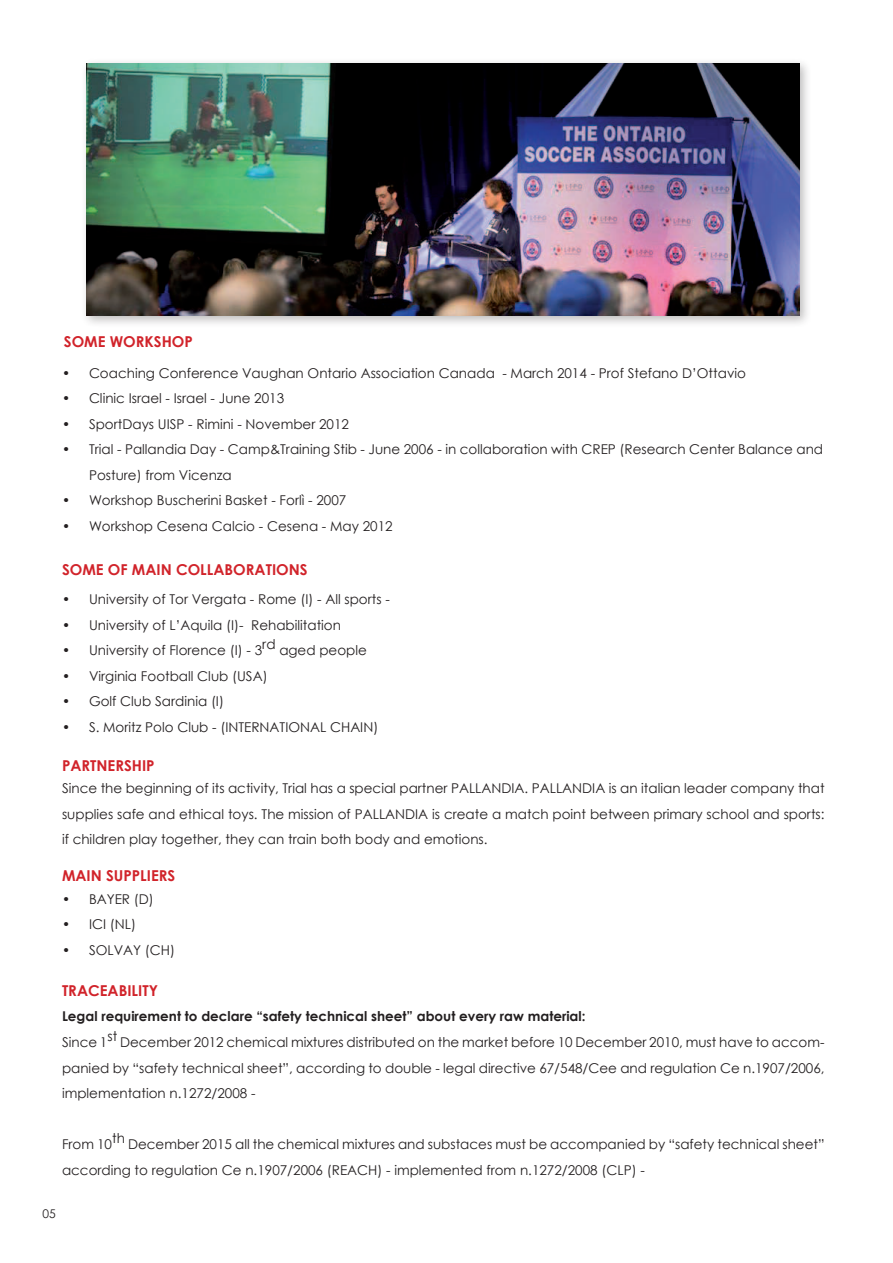
<style>
.page{position:relative;width:893px;height:1263px;background:#fff}
.page>*{position:absolute;margin:0;border:0;box-sizing:border-box;transform-origin:0 0}
.t1{font:700 15px "Century Gothic";color:#d1232a}
.t2{font:13.5px/25.5px "Century Gothic";color:#231f20}
.t3{font:700 13.5px "Century Gothic";color:#231f20}
.t4{font:12px "Century Gothic";color:#231f20}
</style>
<div class="page">
<div style="left:80px;top:57px;width:731px;height:271px;background:#231f20;opacity:.3"></div>
<img style="left:87px;top:64px;width:712px;height:252px">
<p class="t1" style="left:64px;top:330px;width:130px">SOME WORKSHOP</p>
<p class="t2" style="left:62px;top:360px;width:685px">• Coaching Conference Vaughan Ontario Association Canada - March 2014 - Prof Stefano D’Ottavio</p>
<p class="t2" style="left:62px;top:386px;width:224px">• Clinic Israel - Israel - June 2013</p>
<p class="t2" style="left:62px;top:411px;width:289px">• SportDays UISP - Rimini - November 2012</p>
<p class="t2" style="left:89px;top:437px;width:736px;text-indent:-27px">• Trial - Pallandia Day - Camp&amp;Training Stib - June 2006 - in collaboration with CREP (Research Center Balance and<br>Posture) from Vicenza</p>
<p class="t2" style="left:62px;top:488px;width:286px">• Workshop Buscherini Basket - Forlì - 2007</p>
<p class="t2" style="left:62px;top:513px;width:332px">• Workshop Cesena Calcio - Cesena - May 2012</p>
<p class="t1" style="left:62px;top:558px;width:247px">SOME OF MAI N COLLABORATIONS</p>
<p class="t2" style="left:62px;top:586px;width:329px">• University of Tor Vergata - Rome (I) - All sports -</p>
<p class="t2" style="left:62px;top:612px;width:281px">• University of L’Aquila (I)- Rehabilitation</p>
<p class="t2" style="left:62px;top:637px;width:306px">• University of Florence (I) - 3rd aged people</p>
<p class="t2" style="left:62px;top:663px;width:207px">• Virginia Football Club (USA)</p>
<p class="t2" style="left:62px;top:688px;width:163px">• Golf Club Sardinia (I)</p>
<p class="t2" style="left:62px;top:714px;width:176px">• S. Moritz Polo Club - (International</p>
<p class="t2" style="left:330px;top:714px;width:10px">chain</p>
<p class="t2" style="left:373px;top:714px;width:6px">)</p>
<p class="t1" style="left:62px;top:754px;width:94px">PARTNERSHIP</p>
<p class="t2" style="left:62px;top:775px;width:407px">Since the beginning of its activity, Trial has a special partner Pallandia</p>
<p class="t2" style="left:525px;top:775px;width:25px">. Pallandia</p>
<p class="t2" style="left:609px;top:775px;width:217px">is an italian leader company that</p>
<p class="t2" style="left:62px;top:801px;width:310px">supplies safe and ethical toys. The mission of Pallandia</p>
<p class="t2" style="left:62px;top:801px;width:764px;text-indent:370px">is create a match point between primary school and sports: if children play together, they can train both body and emotions.</p>
<p class="t1" style="left:62px;top:864px;width:115px">MAIN SUPPLIERS</p>
<p class="t2" style="left:62px;top:886px;width:93px">• BAYER (D)</p>
<p class="t2" style="left:62px;top:911px;width:76px">• ICI (NL)</p>
<p class="t2" style="left:62px;top:937px;width:115px">• SOLVAY (CH)</p>
<p class="t1" style="left:62px;top:979px;width:97px">TRACEABILITY</p>
<p class="t3" style="left:62px;top:1005px;width:525px">Legal requirement to declare “safety technical sheet” about every raw material:</p>
<p class="t2" style="left:62px;top:1029px;width:764px;text-align:justify">Since 1st December 2012 chemical mixtures distributed on the market before 10 December 2010, must have to accom&shy;panied by “safety technical sheet”, according to double - legal directive 67/548/Cee and regulation Ce n.1907/2006, implementation n.1272/2008 -</p>
<p class="t2" style="left:62px;top:1131px;width:764px">From 10th December 2015 all the chemical mixtures and substaces must be accompanied by “safety technical sheet” according to regulation Ce n.1907/2006 (REACH) - implemented from n.1272/2008 (CLP) -</p>
<p class="t4" style="left:43px;top:1205px;width:15px">05</p>
</div>
